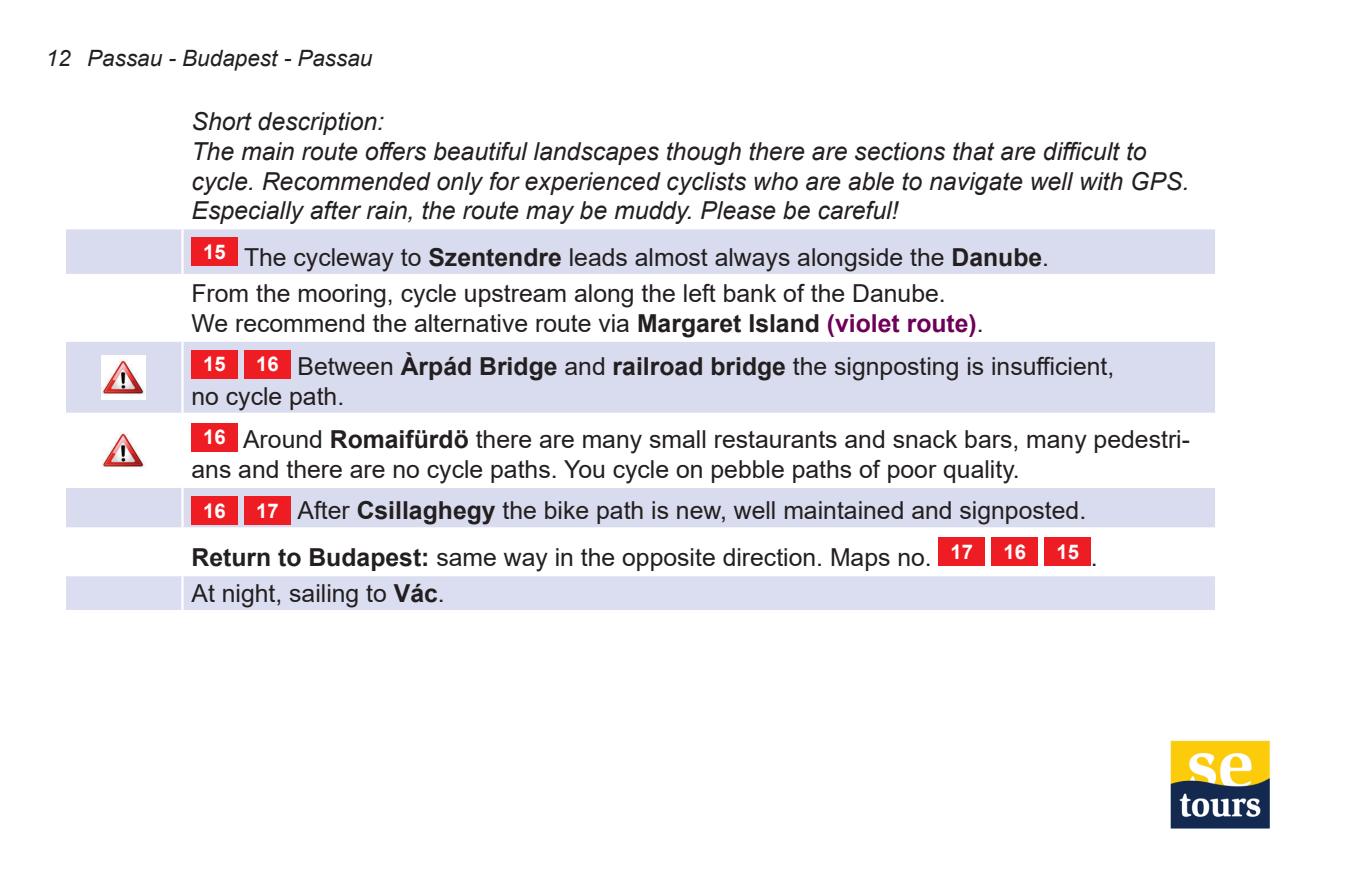
<style>
.page{position:relative;width:1372px;height:893px;background:#fff}
.page>*{position:absolute;margin:0;border:0;box-sizing:border-box;transform-origin:0 0}
.t1{font:24.75px/29.7px "Arial";color:#231f20}
.t2{font:italic 24.75px/29.7px "Arial";color:#231f20}
.t3{font:italic 22.5px "Arial";color:#231f20}
.t4{font:700 20.25px "Arial";color:#fff}
.s1{font-weight:700}
.s2{font-weight:700;color:#6d0058}
.s3{font-weight:700;font-size:20.25px;color:#fff}
.s4{font-weight:400;font-size:24.75px;color:#231f20}
</style>
<div class="page">
<img style="left:1170px;top:740px;width:99px;height:89px">
<svg style="left:66px;top:229px;width:1148px;height:298px;fill:#d9dbee"></svg>
<div style="left:66px;top:576px;width:1148px;height:34px;background:#dbdef0"></div>
<hr style="left:181px;top:229px;width:3px;height:45px;background:#fff">
<hr style="left:181px;top:276px;width:3px;height:64px;background:#fff">
<hr style="left:181px;top:342px;width:3px;height:71px;background:#fff">
<hr style="left:181px;top:415px;width:3px;height:71px;background:#fff">
<hr style="left:181px;top:488px;width:3px;height:39px;background:#fff">
<hr style="left:181px;top:576px;width:3px;height:34px;background:#fff">
<hr style="left:66px;top:274px;width:116px;height:2px;background:#fff">
<hr style="left:182px;top:274px;width:1035px;height:2px;background:#fff">
<hr style="left:66px;top:340px;width:116px;height:2px;background:#fff">
<hr style="left:182px;top:340px;width:1035px;height:2px;background:#fff">
<hr style="left:66px;top:413px;width:116px;height:2px;background:#fff">
<hr style="left:182px;top:413px;width:1035px;height:2px;background:#fff">
<hr style="left:66px;top:486px;width:116px;height:2px;background:#fff">
<hr style="left:182px;top:486px;width:1035px;height:2px;background:#fff">
<div style="left:191px;top:237px;width:46px;height:29px;background:#ee1d23"></div>
<img style="left:102px;top:355px;width:44px;height:44px">
<div style="left:191px;top:350px;width:46px;height:28px;background:#ee1d23"></div>
<div style="left:244px;top:350px;width:46px;height:28px;background:#ee1d23"></div>
<img style="left:102px;top:428px;width:44px;height:44px">
<div style="left:191px;top:423px;width:46px;height:28px;background:#ee1d23"></div>
<div style="left:191px;top:496px;width:46px;height:29px;background:#ee1d23"></div>
<div style="left:244px;top:496px;width:46px;height:29px;background:#ee1d23"></div>
<div style="left:938px;top:537px;width:46px;height:29px;background:#ee1d23"></div>
<div style="left:991px;top:537px;width:46px;height:29px;background:#ee1d23"></div>
<div style="left:1044px;top:537px;width:46px;height:29px;background:#ee1d23"></div>
<p class="t3" style="left:46px;top:43px;width:328px">12 Passau - Budapest - Passau</p>
<p class="t2" style="left:191px;top:107px;width:999px">Short description:<br>The main route offers beautiful landscapes though there are sections that are difficult to cycle. Recommended only for experienced cyclists who are able to navigate well with GPS.<br>Especially after rain, the route may be muddy. Please be careful!</p>
<p class="t1" style="left:191px;top:239px;width:859px;line-height:36px;text-indent:12px"><sup>15</sup> The cycleway to <span class="s1">Szentendre</span> leads almost always alongside the <span class="s1">Danube</span>.<br>From the mooring, cycle upstream along the left bank of the Danube.</p>
<p class="t1" style="left:191px;top:308px;width:793px">We recommend the alternative route via <span class="s1">Margaret Island</span> <span class="s2">(violet route)</span>.</p>
<p class="t4" style="left:203px;top:350px;width:24px">15</p>
<p class="t1" style="left:191px;top:351px;width:924px;text-indent:65px"><span class="s3">16</span> Between <span class="s1">Àrpád Bridge</span> and <span class="s1">railroad bridge</span> the signposting is insufficient, no cycle path.</p>
<p class="t1" style="left:191px;top:424px;width:999px;text-indent:12px"><span class="s3">16</span> Around <span class="s1">Romaifürdö</span> there are many small restaurants and snack bars, many pedestri&shy;ans and there are no cycle paths. You cycle on pebble paths of poor quality.</p>
<p class="t4" style="left:203px;top:497px;width:24px">16</p>
<p class="t1" style="left:191px;top:487px;width:896px;line-height:46.8px;text-indent:65px"><span class="s3">17</span> After <span class="s1">Csillaghegy</span> the bike path is new, well maintained and signposted.<br><span class="s1">Return to Budapest:</span> same way in the opposite direction. Maps no. <sup>17</sup></p>
<p class="t4" style="left:1003px;top:538px;width:24px">16</p>
<p class="t4" style="left:1056px;top:538px;width:43px">15 <span class="s4">.</span></p>
<p class="t1" style="left:191px;top:578px;width:255px">At night, sailing to <span class="s1">Vác</span>.</p>
</div>
